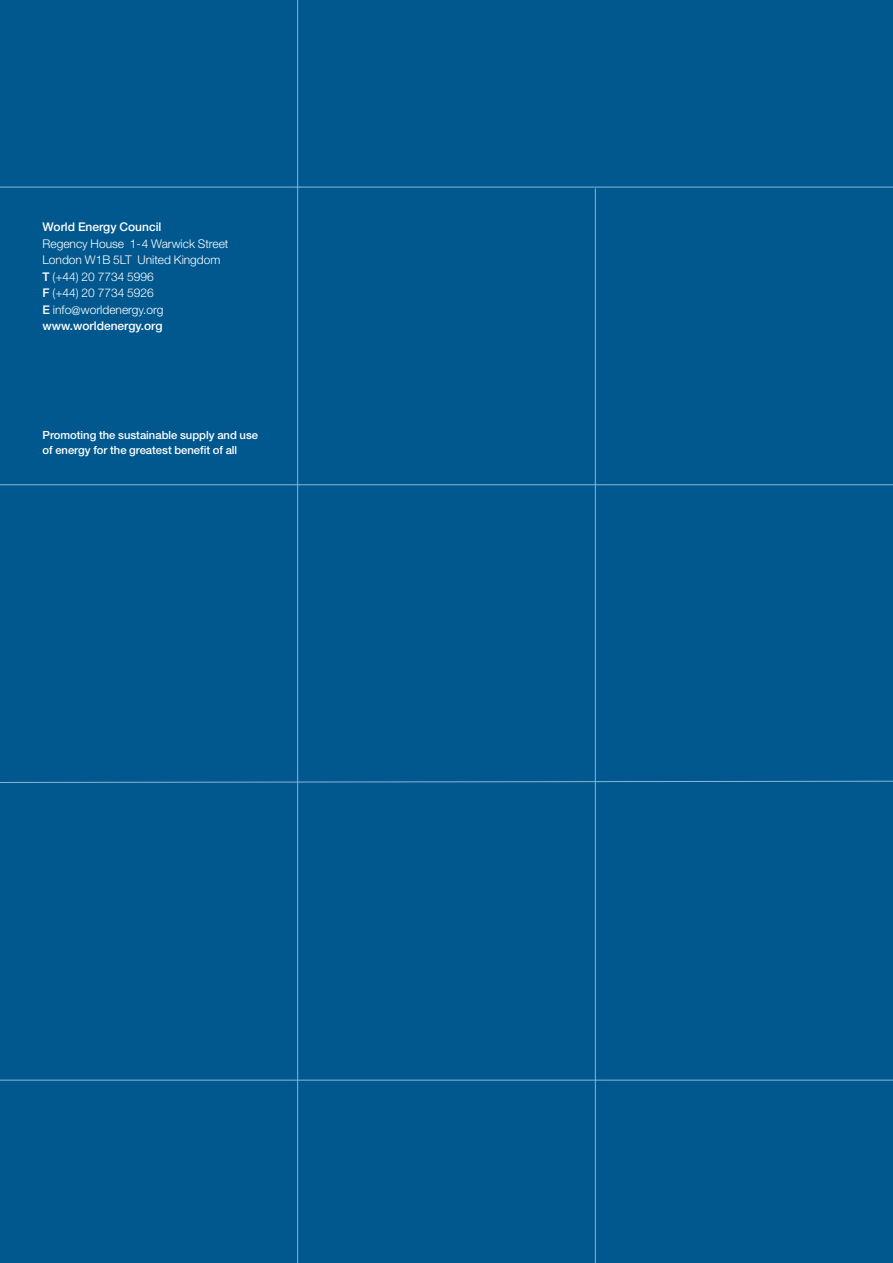
<style>
.page{position:relative;width:893px;height:1263px;background:#00588f}
.page>*{position:absolute;margin:0;border:0;box-sizing:border-box;transform-origin:0 0}
.t1{font:300 12px/16.5px "Helvetica Neue";color:#fff}
.t2{font:500 12px "Helvetica Neue";color:#fff}
.t3{font:500 11.25px/15px "Helvetica Neue";color:#fff}
.s1{font-weight:500}
</style>
<div class="page">
<svg style="left:0;top:781px;width:893px;height:2px"></svg>
<hr style="left:297px;top:0;width:1px;height:1263px;background:#88b8d8">
<hr style="left:0;top:484px;width:893px;height:1px;background:#88b8d8">
<hr style="left:595px;top:188px;width:1px;height:1075px;background:#88b8d8">
<hr style="left:0;top:187px;width:893px;height:1px;background:#88b8d8">
<hr style="left:0;top:1080px;width:893px;height:1px;background:#88b8d8">
<p class="t2" style="left:43px;top:222px;width:120px">World Energy Council</p>
<p class="t1" style="left:43px;top:236px;width:188px">Regency House 1-4 Warwick Street<br>London W1B 5LT United Kingdom<br><span class="s1">T</span> (+44) 20 7734 5996<br><span class="s1">F</span> (+44) 20 7734 5926<br><span class="s1">E</span> info@worldenergy.org <span class="s1">www.worldenergy.org</span></p>
<p class="t3" style="left:43px;top:428px;width:217px">Promoting the sustainable supply and use of energy for the greatest benefit of all</p>
</div>
